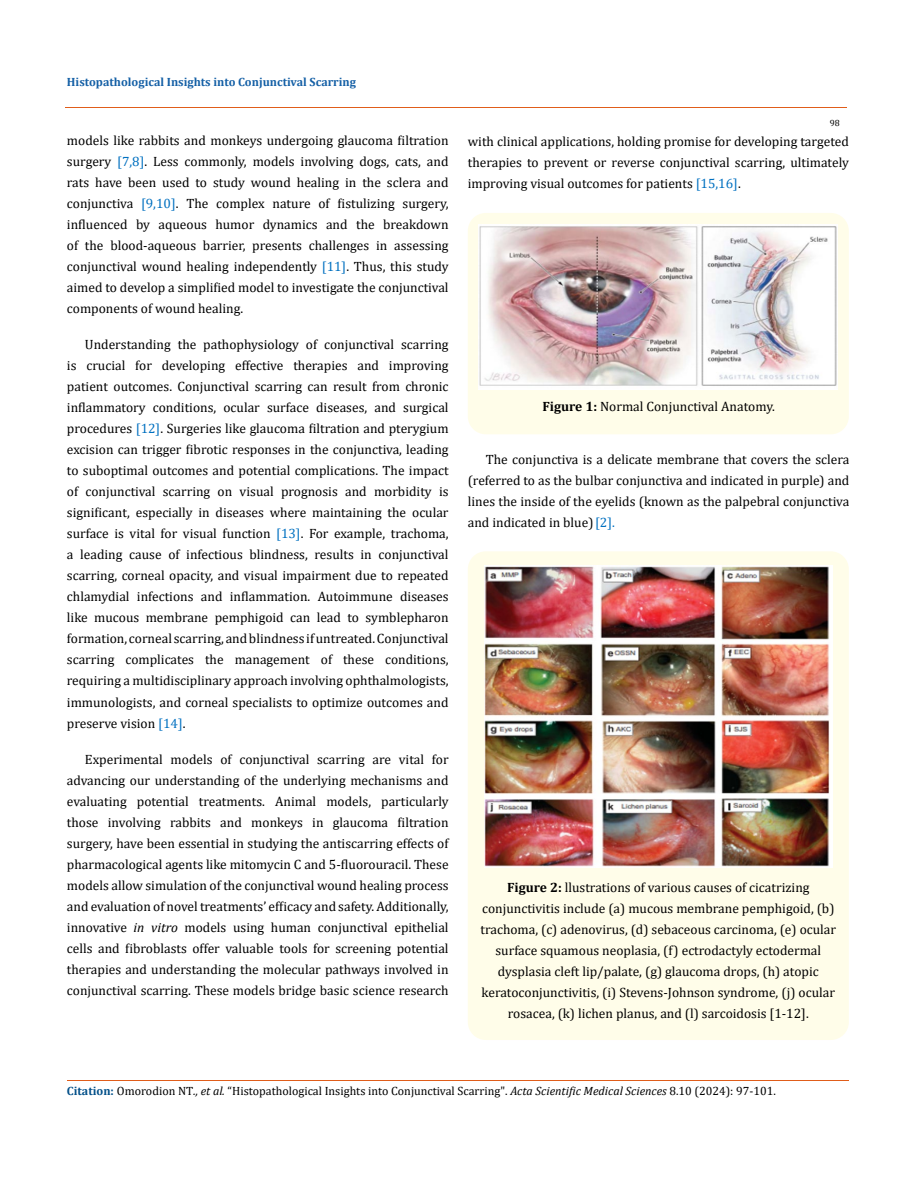
<style>
.page{position:relative;width:917px;height:1188px;background:#fff}
.page>*{position:absolute;margin:0;border:0;box-sizing:border-box;transform-origin:0 0}
.t1{font:13.5px/21px "Cambria";color:#000;text-align:justify}
.t2{font:12px "Cambria";color:#000}
.t3{font:700 12px "Cambria";color:#1560a6}
.t4{font:9px "Cambria";color:#000}
.s1{color:#0070c0}
.s2{font-style:italic}
.s3{font-weight:700}
.s4{font-weight:700;color:#035089}
</style>
<div class="page">
<div style="left:468px;top:213px;width:380px;height:221px;background:#fffde9;border-radius:18px"></div>
<img style="left:478px;top:225px;width:360px;height:165px">
<div style="left:468px;top:551px;width:380px;height:489px;background:#fffde9;border-radius:18px"></div>
<img style="left:484px;top:566px;width:348px;height:302px">
<hr style="left:65px;top:108px;width:782px;height:1px;background:#e05d1a">
<hr style="left:67px;top:1080px;width:781px;height:1px;background:#e05d1a">
<p class="t3" style="left:67px;top:73px;width:291px">Histopathological Insights into Conjunctival Scarring</p>
<p class="t1" style="left:67px;top:130px;width:383px">models like rabbits and monkeys undergoing glaucoma filtration surgery <span class="s1">[7,8]</span>. Less commonly, models involving dogs, cats, and rats have been used to study wound healing in the sclera and conjunctiva <span class="s1">[9,10]</span>. The complex nature of fistulizing surgery, influenced by aqueous humor dynamics and the breakdown of the blood-aqueous barrier, presents challenges in assessing conjunctival wound healing independently <span class="s1">[11]</span>. Thus, this study aimed to develop a simplified model to investigate the conjunctival components of wound healing.</p>
<p class="t1" style="left:67px;top:334px;width:383px;text-indent:18px">Understanding the pathophysiology of conjunctival scarring is crucial for developing effective therapies and improving patient outcomes. Conjunctival scarring can result from chronic inflammatory conditions, ocular surface diseases, and surgical procedures <span class="s1">[12]</span>. Surgeries like glaucoma filtration and pterygium excision can trigger fibrotic responses in the conjunctiva, leading to suboptimal outcomes and potential complications. The impact of conjunctival scarring on visual prognosis and morbidity is significant, especially in diseases where maintaining the ocular surface is vital for visual function <span class="s1">[13]</span>. For example, trachoma, a leading cause of infectious blindness, results in conjunctival scarring, corneal opacity, and visual impairment due to repeated chlamydial infections and inflammation. Autoimmune diseases like mucous membrane pemphigoid can lead to symblepharon formation, corneal scarring, and blindness if untreated. Conjunctival scarring complicates the management of these conditions, requiring a multidisciplinary approach involving ophthalmologists, immunologists, and corneal specialists to optimize outcomes and preserve vision <span class="s1">[14]</span>.</p>
<p class="t1" style="left:67px;top:748px;width:383px;text-indent:18px">Experimental models of conjunctival scarring are vital for advancing our understanding of the underlying mechanisms and evaluating potential treatments. Animal models, particularly those involving rabbits and monkeys in glaucoma filtration surgery, have been essential in studying the antiscarring effects of pharmacological agents like mitomycin C and 5-fluorouracil. These models allow simulation of the conjunctival wound healing process and evaluation of novel treatments’ efficacy and safety. Additionally, innovative <span class="s2">in vitro</span> models using human conjunctival epithelial cells and fibroblasts offer valuable tools for screening potential therapies and understanding the molecular pathways involved in conjunctival scarring. These models bridge basic science research</p>
<p class="t4" style="left:829px;top:118px;width:11px">98</p>
<p class="t1" style="left:468px;top:130px;width:382px">with clinical applications, holding promise for developing targeted therapies to prevent or reverse conjunctival scarring, ultimately improving visual outcomes for patients <span class="s1">[15,16]</span>.</p>
<p class="t1" style="left:542px;top:396px;width:234px"><span class="s3">Figure 1:</span> Normal Conjunctival Anatomy.</p>
<p class="t1" style="left:468px;top:449px;width:383px;text-indent:18px">The conjunctiva is a delicate membrane that covers the sclera (referred to as the bulbar conjunctiva and indicated in purple) and lines the inside of the eyelids (known as the palpebral conjunctiva and indicated in blue)<span class="s1">[2].</span></p>
<p class="t1" style="left:480px;top:876px;width:357px;text-align:center"><span class="s3">Figure 2:</span> llustrations of various causes of cicatrizing conjunctivitis include (a) mucous membrane pemphigoid, (b) trachoma, (c) adenovirus, (d) sebaceous carcinoma, (e) ocular surface squamous neoplasia, (f) ectrodactyly ectodermal dysplasia cleft lip/palate, (g) glaucoma drops, (h) atopic keratoconjunctivitis, (i) Stevens-Johnson syndrome, (j) ocular rosacea, (k) lichen planus, and (l) sarcoidosis [1-12].</p>
<p class="t2" style="left:67px;top:1084px;width:710px"><span class="s4">Citation:</span> Omorodion NT<span class="s2">., et al.</span> “Histopathological Insights into Conjunctival Scarring". <span class="s2">Acta Scientific Medical Sciences</span> 8.10 (2024): 97-101.</p>
</div>
